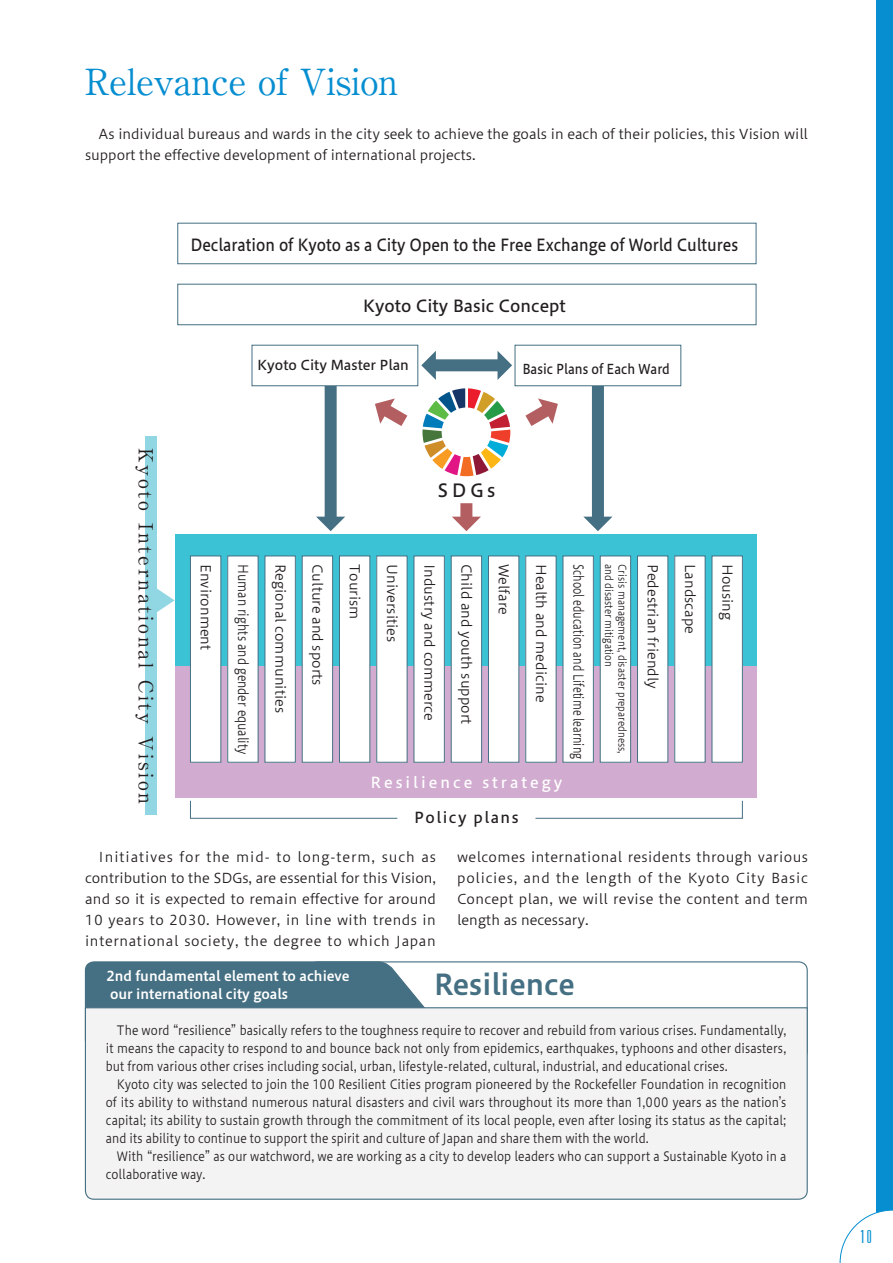
<style>
.page{position:relative;width:893px;height:1263px;background:#fff}
.page>*{position:absolute;margin:0;border:0;box-sizing:border-box;transform-origin:0 0}
.t1{font:700 36px "A1 Mincho Std";letter-spacing:-.005em;color:#068ed0}
.t2{font:28.5px "Hiragino UD Sans Std W6";color:#456f82}
.t3{font:700 19.5px "A1 Mincho Std";letter-spacing:.14em;color:#231f20}
.t4{font:18px "Hiragino UD Sans Std N W5";color:#231f20}
.t5{font:300 ultra-condensed 18px "Univers LT Std";color:#068ed0}
.t6{font:16.5px "Hiragino UD Sans Std N W5";color:#231f20;scale:.9 1}
.t7{font:16.5px "Hiragino UD Sans Std N W5";color:#231f20}
.t8{font:15px "Hiragino UD Sans Std N W5";letter-spacing:.2em;color:#fff}
.t9{font:15px "Hiragino UD Sans Std N W5";letter-spacing:.1em;color:#231f20}
.t10{font:13.5px/21px "Hiragino UD Sans Std W3";color:#231f20;text-align:justify}
.t11{font:13.5px "Hiragino UD Sans Std N W3";color:#231f20}
.t12{font:13.5px/18px "Hiragino UD Sans Std W6";color:#fff}
.t13{font:13.5px "Hiragino UD Sans Std N W3";color:#231f20;scale:.75 1}
.t14{font:13.5px "Hiragino UD Sans Std N W3";color:#231f20;scale:.84 1}
.t15{font:13.5px "Hiragino UD Sans Std N W5";color:#231f20;scale:.9 1}
.t16{font:13.5px "Hiragino UD Sans Std N W5";color:#231f20}
.t17{font:12.75px/18px "Hiragino UD Sans Std W3";letter-spacing:.005em;color:#231f20;text-align:justify;scale:.88 1}
.t18{font:10.5px "Hiragino UD Sans Std N W3";color:#231f20;scale:.87 1}
</style>
<div class="page">
<div style="left:84px;top:961px;width:151px;height:46px;background:#456f82"></div>
<svg style="left:235px;top:961px;width:573px;height:46px"></svg>
<div style="left:84px;top:1007px;width:724px;height:193px;background:#f3f3f3"></div>
<div style="left:325px;top:365px;width:12px;height:154px;background:#456f82"></div>
<svg style="left:316px;top:517px;width:29px;height:14px"></svg>
<div style="left:592px;top:365px;width:12px;height:154px;background:#456f82"></div>
<svg style="left:584px;top:517px;width:28px;height:14px"></svg>
<div style="left:434px;top:359px;width:65px;height:12px;background:#456f82"></div>
<svg style="left:497px;top:351px;width:15px;height:29px"></svg>
<svg style="left:421px;top:351px;width:15px;height:29px"></svg>
<div style="left:145px;top:437px;width:11px;height:378px;background:#91d6e3"></div>
<div style="left:176px;top:534px;width:581px;height:132px;background:#3bc2d4"></div>
<div style="left:176px;top:666px;width:581px;height:132px;background:#d2acd0"></div>
<div style="left:515px;top:345px;width:166px;height:41px;background:#fff"></div>
<div style="left:515px;top:345px;width:166px;height:41px;border:1px solid #456f82"></div>
<div style="left:712px;top:556px;width:30px;height:206px;background:#fff"></div>
<div style="left:712px;top:556px;width:31px;height:206px;border:1px solid #456f82"></div>
<div style="left:675px;top:556px;width:30px;height:206px;background:#fff"></div>
<div style="left:637px;top:556px;width:31px;height:206px;background:#fff"></div>
<div style="left:637px;top:556px;width:31px;height:206px;border:1px solid #456f82"></div>
<div style="left:600px;top:556px;width:31px;height:206px;background:#fff"></div>
<div style="left:600px;top:556px;width:31px;height:206px;border:1px solid #456f82"></div>
<div style="left:563px;top:556px;width:30px;height:206px;background:#fff"></div>
<div style="left:563px;top:556px;width:31px;height:206px;border:1px solid #456f82"></div>
<div style="left:526px;top:556px;width:30px;height:206px;background:#fff"></div>
<div style="left:488px;top:556px;width:31px;height:206px;background:#fff"></div>
<div style="left:488px;top:556px;width:31px;height:206px;border:1px solid #456f82"></div>
<div style="left:451px;top:556px;width:31px;height:206px;background:#fff"></div>
<div style="left:451px;top:556px;width:31px;height:206px;border:1px solid #456f82"></div>
<div style="left:414px;top:556px;width:30px;height:206px;background:#fff"></div>
<div style="left:414px;top:556px;width:31px;height:206px;border:1px solid #456f82"></div>
<div style="left:377px;top:556px;width:30px;height:206px;background:#fff"></div>
<div style="left:339px;top:556px;width:31px;height:206px;background:#fff"></div>
<div style="left:339px;top:556px;width:31px;height:206px;border:1px solid #456f82"></div>
<div style="left:302px;top:556px;width:31px;height:206px;background:#fff"></div>
<div style="left:302px;top:556px;width:31px;height:206px;border:1px solid #456f82"></div>
<div style="left:265px;top:556px;width:30px;height:206px;background:#fff"></div>
<div style="left:265px;top:556px;width:31px;height:206px;border:1px solid #456f82"></div>
<div style="left:228px;top:556px;width:30px;height:206px;background:#fff"></div>
<div style="left:190px;top:556px;width:31px;height:206px;background:#fff"></div>
<div style="left:190px;top:556px;width:31px;height:206px;border:1px solid #456f82"></div>
<svg style="left:190px;top:800px;width:208px;height:19px"></svg>
<svg style="left:535px;top:800px;width:208px;height:19px"></svg>
<div style="left:252px;top:345px;width:166px;height:41px;background:#fff"></div>
<div style="left:252px;top:345px;width:166px;height:41px;border:1px solid #456f82"></div>
<div style="left:177px;top:223px;width:579px;height:41px;border:1px solid #456f82"></div>
<div style="left:177px;top:284px;width:579px;height:41px;border:1px solid #456f82"></div>
<svg style="left:156px;top:587px;width:19px;height:27px"></svg>
<svg style="left:375px;top:388px;width:183px;height:88px"></svg>
<div style="left:460px;top:503px;width:12px;height:16px;background:#b35f61"></div>
<svg style="left:452px;top:517px;width:29px;height:14px"></svg>
<div style="left:876px;top:0;width:17px;height:1263px;background:#068ed0"></div>
<svg style="left:840px;top:1210px;width:53px;height:53px"></svg>
<h1 class="t1" style="left:85px;top:53px;width:315px">Relevance of Vision</h1>
<p class="t10" style="left:85px;top:123px;width:724px;text-indent:14px">As individual bureaus and wards in the city seek to achieve the goals in each of their policies, this Vision will support the effective development of international projects.</p>
<p class="t6" style="left:190px;top:232px;width:610px">Declaration of Kyoto as a City Open to the Free Exchange of World Cultures</p>
<p class="t7" style="left:363px;top:293px;width:204px">Kyoto City Basic Concept</p>
<h3 class="t3" style="left:162px;top:448px;width:358px;rotate:90deg">Kyoto International City Vision</h3>
<p class="t16" style="left:257px;top:355px;width:153px">Kyoto City Master Plan</p>
<p class="t15" style="left:522px;top:358px;width:165px">Basic Plans of Each Ward</p>
<h3 class="t4" style="left:438px;top:476px;width:59px">SDGs</h3>
<p class="t11" style="left:216px;top:564px;width:88px;rotate:90deg">Environment</p>
<p class="t14" style="left:253px;top:564px;width:229px;rotate:90deg">Human rights and gender equality</p>
<p class="t11" style="left:291px;top:564px;width:151px;rotate:90deg">Regional communities</p>
<p class="t11" style="left:328px;top:564px;width:123px;rotate:90deg">Culture and sports</p>
<p class="t11" style="left:365px;top:564px;width:57px;rotate:90deg">Tourism</p>
<p class="t11" style="left:402px;top:564px;width:80px;rotate:90deg">Universities</p>
<p class="t11" style="left:440px;top:564px;width:159px;rotate:90deg">Industry and commerce</p>
<p class="t11" style="left:477px;top:564px;width:162px;rotate:90deg">Child and youth support</p>
<p class="t11" style="left:514px;top:564px;width:52px;rotate:90deg">Welfare</p>
<p class="t11" style="left:551px;top:564px;width:140px;rotate:90deg">Health and medicine</p>
<p class="t13" style="left:589px;top:564px;width:262px;rotate:90deg">School education and Lifetime learning</p>
<p class="t18" style="left:617px;top:564px;width:120px;rotate:90deg">and disaster mitigation</p>
<p class="t18" style="left:630px;top:564px;width:220px;rotate:90deg">Crisis management, disaster preparedness,</p>
<p class="t11" style="left:663px;top:564px;width:126px;rotate:90deg">Pedestrian friendly</p>
<p class="t11" style="left:700px;top:564px;width:72px;rotate:90deg">Landscape</p>
<p class="t11" style="left:738px;top:564px;width:58px;rotate:90deg">Housing</p>
<p class="t8" style="left:371px;top:771px;width:193px">Resilience strategy</p>
<p class="t9" style="left:414px;top:806px;width:106px">Policy plans</p>
<p class="t10" style="left:85px;top:846px;width:352px;text-indent:14px">Initiatives for the mid- to long-term, such as contribution to the SDGs, are essential for this Vision, and so it is expected to remain effective for around 10 years to 2030. However, in line with trends in international society, the degree to which Japan</p>
<p class="t10" style="left:457px;top:846px;width:352px">welcomes international residents through various policies, and the length of the Kyoto City Basic Concept plan, we will revise the content and term length as necessary.</p>
<p class="t12" style="left:107px;top:966px;width:244px">2nd fundamental element to achieve our international city goals</p>
<h2 class="t2" style="left:434px;top:963px;width:143px">Resilience</h2>
<p class="t17" style="left:106px;top:1021px;width:775px;text-indent:11px">The word “resilience” basically refers to the toughness require to recover and rebuild from various crises. Fundamentally, it means the capacity to respond to and bounce back not only from epidemics, earthquakes, typhoons and other disasters, but from various other crises including social, urban, lifestyle-related, cultural, industrial, and educational crises.</p>
<p class="t17" style="left:106px;top:1075px;width:775px;text-indent:11px">Kyoto city was selected to join the 100 Resilient Cities program pioneered by the Rockefeller Foundation in recognition of its ability to withstand numerous natural disasters and civil wars throughout its more than 1,000 years as the nation’s capital; its ability to sustain growth through the commitment of its local people, even after losing its status as the capital; and its ability to continue to support the spirit and culture of Japan and share them with the world.</p>
<p class="t17" style="left:106px;top:1147px;width:775px;text-indent:11px">With “resilience” as our watchword, we are working as a city to develop leaders who can support a Sustainable Kyoto in a collaborative way.</p>
<h3 class="t5" style="left:860px;top:1227px;width:13px">10</h3>
</div>
